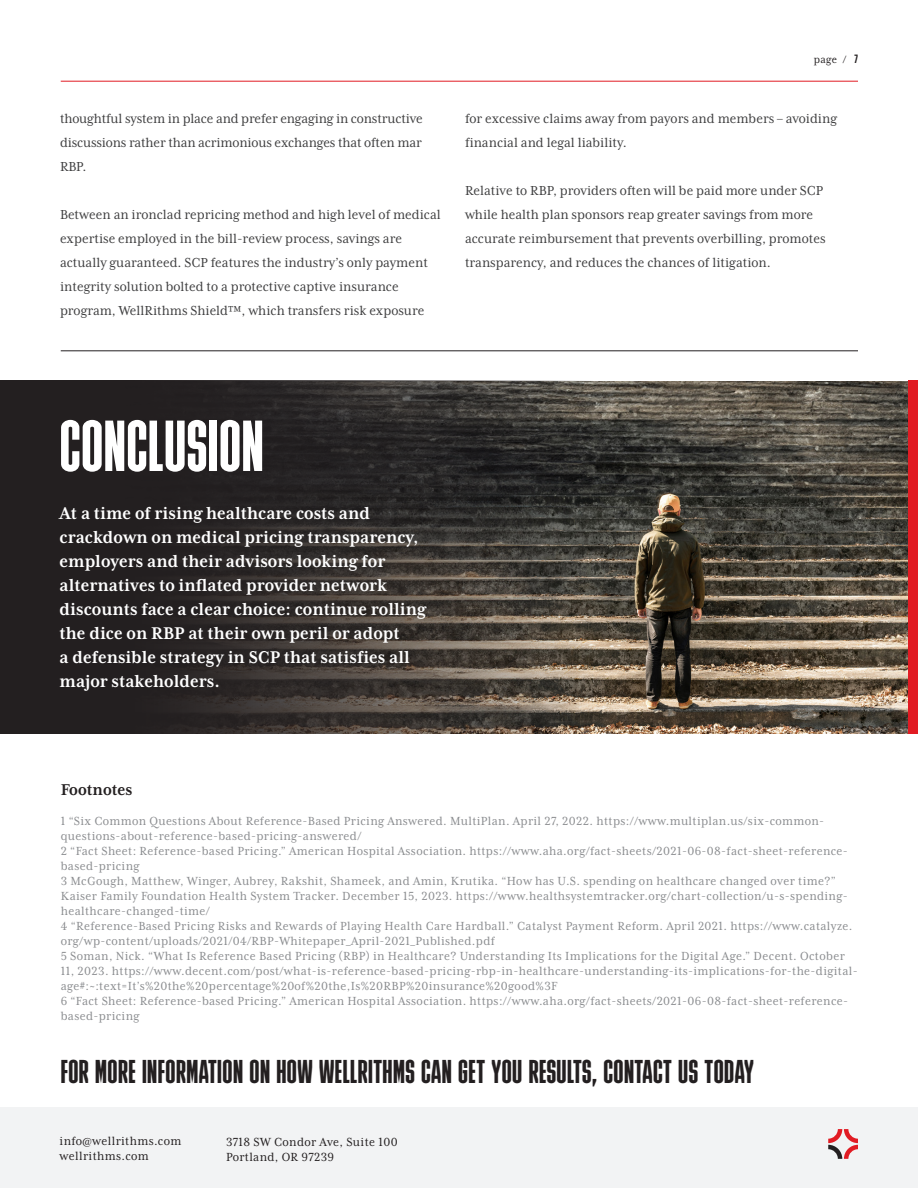
<style>
.page{position:relative;width:918px;height:1188px;background:#fff}
.page>*{position:absolute;margin:0;border:0;box-sizing:border-box;transform-origin:0 0}
.Article_Title{font:72px "Bulevar";letter-spacing:.01em;color:#fff}
.Sub1{font:33px "Bulevar";letter-spacing:.015em;color:#231f20}
.Body_Copy{font:700 19.5px/24px "Mrs Eaves XL Serif Nar OT";color:#fff}
.Sub_2{font:700 18px "Mrs Eaves XL Serif Nar OT";color:#231f20}
.Body_Copy-2{font:15px/24px "Mrs Eaves XL Serif Nar OT";color:#3e3e3f}
.Footnotes{font:13.5px/15px "Mrs Eaves XL Serif Nar OT";letter-spacing:.025em;color:#8a8c8f}
.t1{font:13.5px/15px "Mrs Eaves XL Serif Nar OT";letter-spacing:.025em;color:#231f20}
.t2{font:12px "Mrs Eaves XL Serif Nar OT";color:#231f20}
.s1{font-family:"Bulevar"}
</style>
<div class="page">
<div style="left:0;top:1107px;width:918px;height:81px;background:#f2f3f4"></div>
<hr style="left:61px;top:351px;width:797px;height:1px;background:#231f20">
<svg style="left:828px;top:1129px;width:30px;height:30px"></svg>
<hr style="left:61px;top:81px;width:797px;height:1px;background:#e11b23">
<img style="left:593px;top:382px;width:315px;height:352px">
<div style="left:908px;top:381px;width:10px;height:353px;background:#e11b23"></div>
<svg style="left:0;top:380px;width:593px;height:354px;background:#332f2d"></svg>
<p class="Body_Copy-2" style="left:60px;top:107px;width:364px;text-align:justify">thoughtful system in place and prefer engaging in constructive discussions rather than acrimonious exchanges that often mar RBP.</p>
<p class="Body_Copy-2" style="left:60px;top:203px;width:382px">Between an ironclad repricing method and high level of medical expertise employed in the bill-review process, savings are actually guaranteed. SCP features the industry’s only payment integrity solution bolted to a protective captive insurance program, WellRithms Shield™, which transfers risk exposure</p>
<p class="t2" style="left:814px;top:53px;width:46px">page / <span class="s1">7</span></p>
<p class="Body_Copy-2" style="left:465px;top:107px;width:374px">for excessive claims away from payors and members – avoiding financial and legal liability.</p>
<p class="Body_Copy-2" style="left:465px;top:179px;width:362px">Relative to RBP, providers often will be paid more under SCP while health plan sponsors reap greater savings from more accurate reimbursement that prevents overbilling, promotes transparency, and reduces the chances of litigation.</p>
<p class="Article_Title" style="left:60px;top:406px;width:205px">CONCLUSION</p>
<p class="Body_Copy" style="left:60px;top:501px;width:368px">At a time of rising healthcare costs and crackdown on medical pricing transparency, employers and their advisors looking for alternatives to inflated provider network discounts face a clear choice: continue rolling the dice on RBP at their own peril or adopt<br>a defensible strategy in SCP that satisfies all major stakeholders.</p>
<p class="Sub_2" style="left:61px;top:780px;width:73px">Footnotes</p>
<p class="Footnotes" style="left:61px;top:814px;width:765px">1 “Six Common Questions About Reference-Based Pricing Answered. MultiPlan. April 27, 2022. https://www.multiplan.us/six-common&shy;questions-about-reference-based-pricing-answered/</p>
<p class="Footnotes" style="left:61px;top:844px;width:789px">2 “Fact Sheet: Reference-based Pricing.” American Hospital Association. https://www.aha.org/fact-sheets/2021-06-08-fact-sheet-reference&shy;based-pricing</p>
<p class="Footnotes" style="left:61px;top:874px;width:789px">3 McGough, Matthew, Winger, Aubrey, Rakshit, Shameek, and Amin, Krutika. “How has U.S. spending on healthcare changed over time?”<br>Kaiser Family Foundation Health System Tracker. December 15, 2023. https://www.healthsystemtracker.org/chart-collection/u-s-spending&shy;healthcare-changed-time/</p>
<p class="Footnotes" style="left:61px;top:919px;width:793px">4 “Reference-Based Pricing Risks and Rewards of Playing Health Care Hardball.” Catalyst Payment Reform. April 2021. https://www.catalyze. org/wp-content/uploads/2021/04/RBP-Whitepaper_April-2021_Published.pdf</p>
<p class="Footnotes" style="left:61px;top:949px;width:799px">5 Soman, Nick. “What Is Reference Based Pricing (RBP) in Healthcare? Understanding Its Implications for the Digital Age.” Decent. October<br>11, 2023. https://www.decent.com/post/what-is-reference-based-pricing-rbp-in-healthcare-understanding-its-implications-for-the-digital&shy;age#:~:text=It’s%20the%20percentage%20of%20the,Is%20RBP%20insurance%20good%3F</p>
<p class="Footnotes" style="left:61px;top:994px;width:789px">6 “Fact Sheet: Reference-based Pricing.” American Hospital Association. https://www.aha.org/fact-sheets/2021-06-08-fact-sheet-reference&shy;based-pricing</p>
<p class="Sub1" style="left:61px;top:1053px;width:695px">FOR MORE INFORMATION ON HOW WELLRITHMS CAN GET YOU RESULTS, CONTACT US TODAY</p>
<p class="t1" style="left:60px;top:1133px;width:123px">info@wellrithms.com wellrithms.com</p>
<p class="t1" style="left:226px;top:1135px;width:173px">3718 SW Condor Ave, Suite 100<br>Portland, OR 97239</p>
</div>
